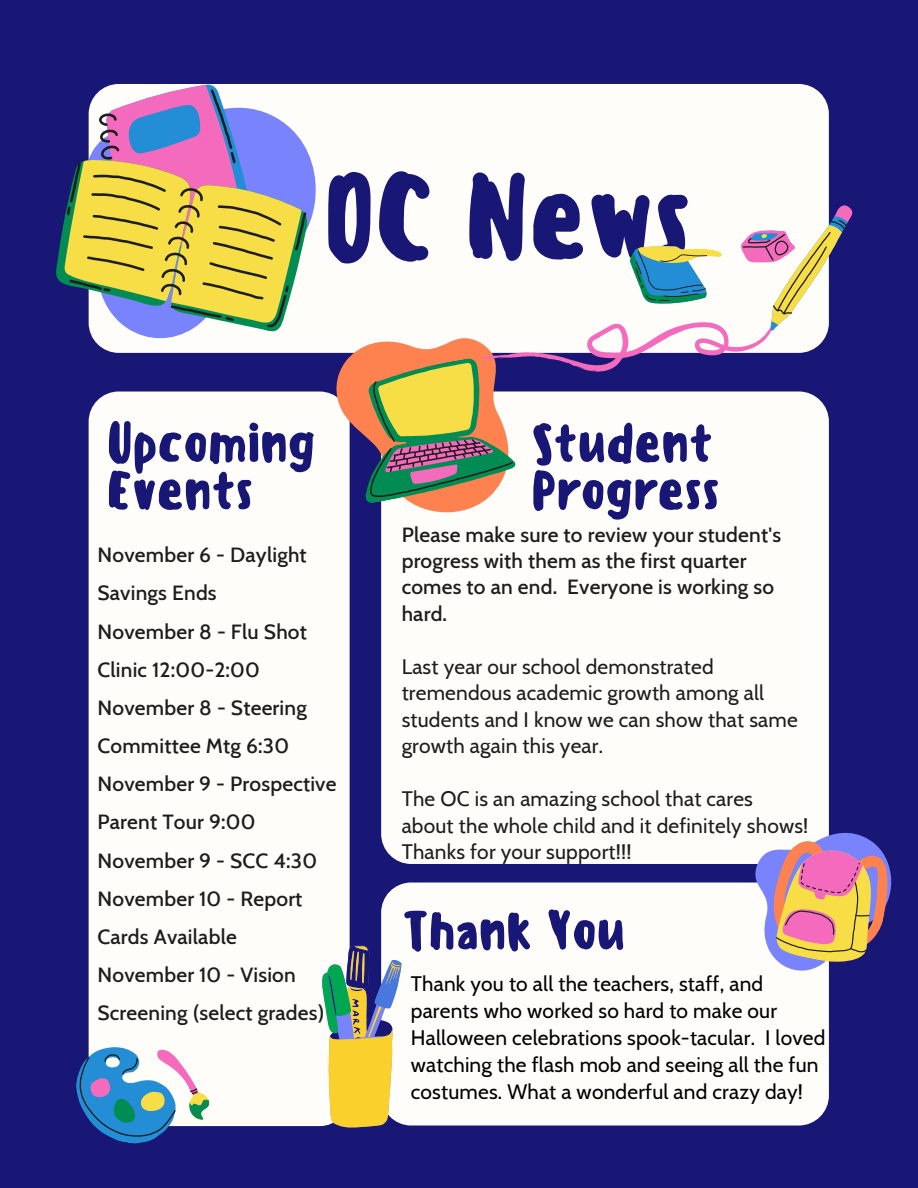
<style>
.page{position:relative;width:918px;height:1188px;background:#181775}
.page>*{position:absolute;margin:0;border:0;box-sizing:border-box;transform-origin:0 0}
.t1{font:500 114.15px "Sensei";letter-spacing:-.025em;color:#181775}
.t2{font:500 52.95px/47.4px "Sensei";letter-spacing:-.025em;color:#181775}
.t3{font:500 21px/38.1px "Cabin";letter-spacing:.01em;color:#1d1d1b}
.t4{font:21px/26.4px "Cabin";letter-spacing:.01em;color:#1d1d1b}
.t5{font:21px/27px "Cabin";letter-spacing:.01em;color:#000}
</style>
<div class="page">
<div style="left:89px;top:84px;width:740px;height:269px;background:#fffdfa;border-radius:30px"></div>
<div style="left:381px;top:391px;width:448px;height:473px;background:#fffdfa;border-radius:30px"></div>
<div style="left:89px;top:392px;width:261px;height:734px;background:#fffdfa;border-radius:30px"></div>
<svg style="left:325px;top:392px;width:154px;height:160px"></svg>
<svg style="left:90px;top:149px;width:254px;height:243px"></svg>
<svg style="left:56px;top:160px;width:252px;height:172px"></svg>
<svg style="left:64px;top:84px;width:153px;height:239px"></svg>
<svg style="left:67px;top:89px;width:239px;height:238px"></svg>
<div style="left:381px;top:883px;width:448px;height:243px;background:#fffdfa;border-radius:30px"></div>
<svg style="left:322px;top:945px;width:80px;height:182px"></svg>
<svg style="left:723px;top:798px;width:169px;height:202px"></svg>
<svg style="left:76px;top:1039px;width:135px;height:105px"></svg>
<svg style="left:344px;top:204px;width:508px;height:300px"></svg>
<h1 class="t1" style="left:323px;top:150px;width:372px">OC News</h1>
<h2 class="t2" style="left:106px;top:420px;width:212px">Upcoming<br>Events</h2>
<p class="t3" style="left:97px;top:536px;width:241px">November 6 - Daylight<br>Savings Ends<br>November 8 - Flu Shot<br>Clinic 12:00-2:00<br>November 8 - Steering<br>Committee Mtg 6:30<br>November 9 - Prospective<br>Parent Tour 9:00<br>November 9 - SCC 4:30<br>November 10 - Report<br>Cards Available<br>November 10 - Vision<br>Screening (select grades)</p>
<h2 class="t2" style="left:531px;top:420px;width:191px">Student<br>Progress</h2>
<p class="t3" style="left:402px;top:521px;width:381px;line-height:26.4px">Please make sure to review your student's progress with them as the first quarter comes to an end. Everyone is working so hard.</p>
<p class="t4" style="left:402px;top:653px;width:398px">Last year our school demonstrated tremendous academic growth among all students and I know we can show that same growth again this year.</p>
<p class="t4" style="left:402px;top:785px;width:408px">The OC is an amazing school that cares about the whole child and it definitely shows!<br>Thanks for your support!!!</p>
<h2 class="t2" style="left:402px;top:907px;width:226px">Thank You</h2>
<p class="t5" style="left:411px;top:970px;width:416px">Thank you to all the teachers, staff, and parents who worked so hard to make our Halloween celebrations spook-tacular. I loved watching the flash mob and seeing all the fun costumes. What a wonderful and crazy day!</p>
</div>
